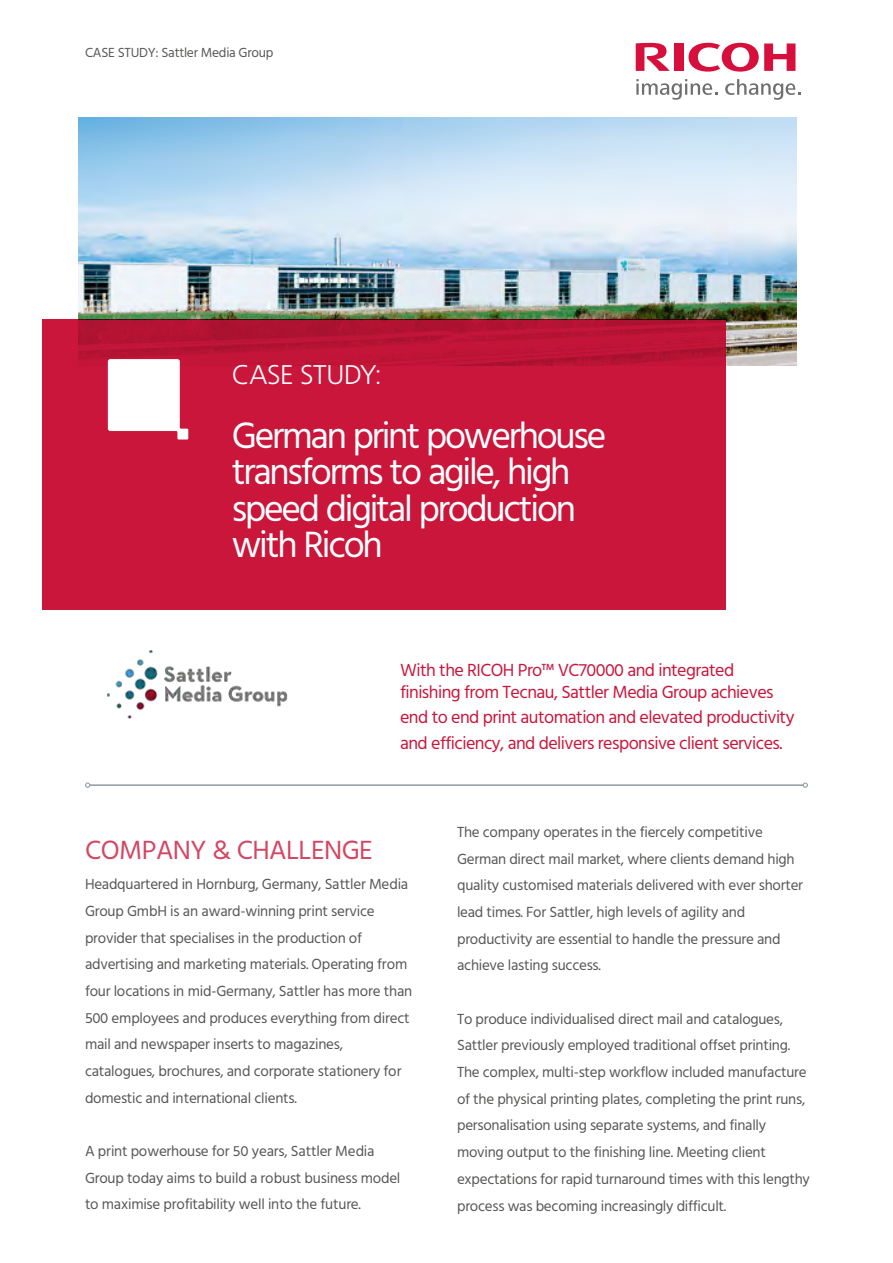
<style>
.page{position:relative;width:893px;height:1263px;background:#fff}
.page>*{position:absolute;margin:0;border:0;box-sizing:border-box;transform-origin:0 0}
.t1{font:37.5px/36.5px "Hind";letter-spacing:-.06em;color:#fff}
.t2{font:27px "Hind";letter-spacing:-.02em;color:#d44562}
.t3{font:300 27px "Frutiger";letter-spacing:-.015em;color:#fff}
.t4{font:18px/22.4px "Hind";letter-spacing:-.03em;color:#ca163b}
.t5{font:15px/26.7px "Hind";letter-spacing:-.02em;color:#575756}
.t6{font:13.5px "Hind";letter-spacing:-.02em;color:#575756}
</style>
<div class="page">
<img style="left:78px;top:118px;width:718px;height:247px">
<div style="left:43px;top:320px;width:682px;height:290px;background:#ca163b"></div>
<hr style="left:90px;top:784px;width:713px;height:2px;background:#919aa0">
<svg style="left:85px;top:782px;width:5px;height:6px"></svg>
<svg style="left:803px;top:782px;width:5px;height:6px"></svg>
<svg style="left:108px;top:359px;width:80px;height:80px"></svg>
<svg style="left:688px;top:43px;width:107px;height:29px"></svg>
<div style="left:674px;top:44px;width:9px;height:27px;background:#d60f3c"></div>
<svg style="left:636px;top:43px;width:34px;height:28px"></svg>
<svg style="left:636px;top:79px;width:81px;height:21px"></svg>
<svg style="left:725px;top:79px;width:75px;height:21px"></svg>
<img style="left:107px;top:650px;width:181px;height:69px">
<p class="t6" style="left:85px;top:43px;width:190px">CASE STUDY: Sattler Media Group</p>
<h2 class="t3" style="left:232px;top:359px;width:152px">CASE STUDY:</h2>
<h1 class="t1" style="left:232px;top:419px;width:376px">German print powerhouse transforms to agile, high speed digital production with Ricoh</h1>
<p class="t4" style="left:400px;top:659px;width:375px">With the RICOH Pro™ VC70000 and integrated finishing from Tecnau, Sattler Media Group achieves</p>
<p class="t4" style="left:400px;top:706px;width:396px;line-height:25.2px">end to end print automation and elevated productivity and efficiency, and delivers responsive client services.</p>
<h2 class="t2" style="left:85px;top:832px;width:289px">COMPANY &amp; CHALLENGE</h2>
<p class="t5" style="left:85px;top:872px;width:329px">Headquartered in Hornburg, Germany, Sattler Media Group GmbH is an award-winning print service provider that specialises in the production of advertising and marketing materials. Operating from four locations in mid-Germany, Sattler has more than 500 employees and produces everything from direct mail and newspaper inserts to magazines, catalogues, brochures, and corporate stationery for domestic and international clients.</p>
<p class="t5" style="left:85px;top:1138px;width:317px">A print powerhouse for 50 years, Sattler Media<br>Group today aims to build a robust business model to maximise profitability well into the future.</p>
<p class="t5" style="left:457px;top:820px;width:348px">The company operates in the fiercely competitive<br>German direct mail market, where clients demand high quality customised materials delivered with ever shorter</p>
<p class="t5" style="left:457px;top:899px;width:325px">lead times. For Sattler, high levels of agility and productivity are essential to handle the pressure and achieve lasting success.</p>
<p class="t5" style="left:457px;top:1006px;width:354px">To produce individualised direct mail and catalogues, Sattler previously employed traditional offset printing.<br>The complex, multi-step workflow included manufacture of the physical printing plates, completing the print runs, personalisation using separate systems, and finally moving output to the finishing line. Meeting client expectations for rapid turnaround times with this lengthy process was becoming increasingly difficult.</p>
</div>
